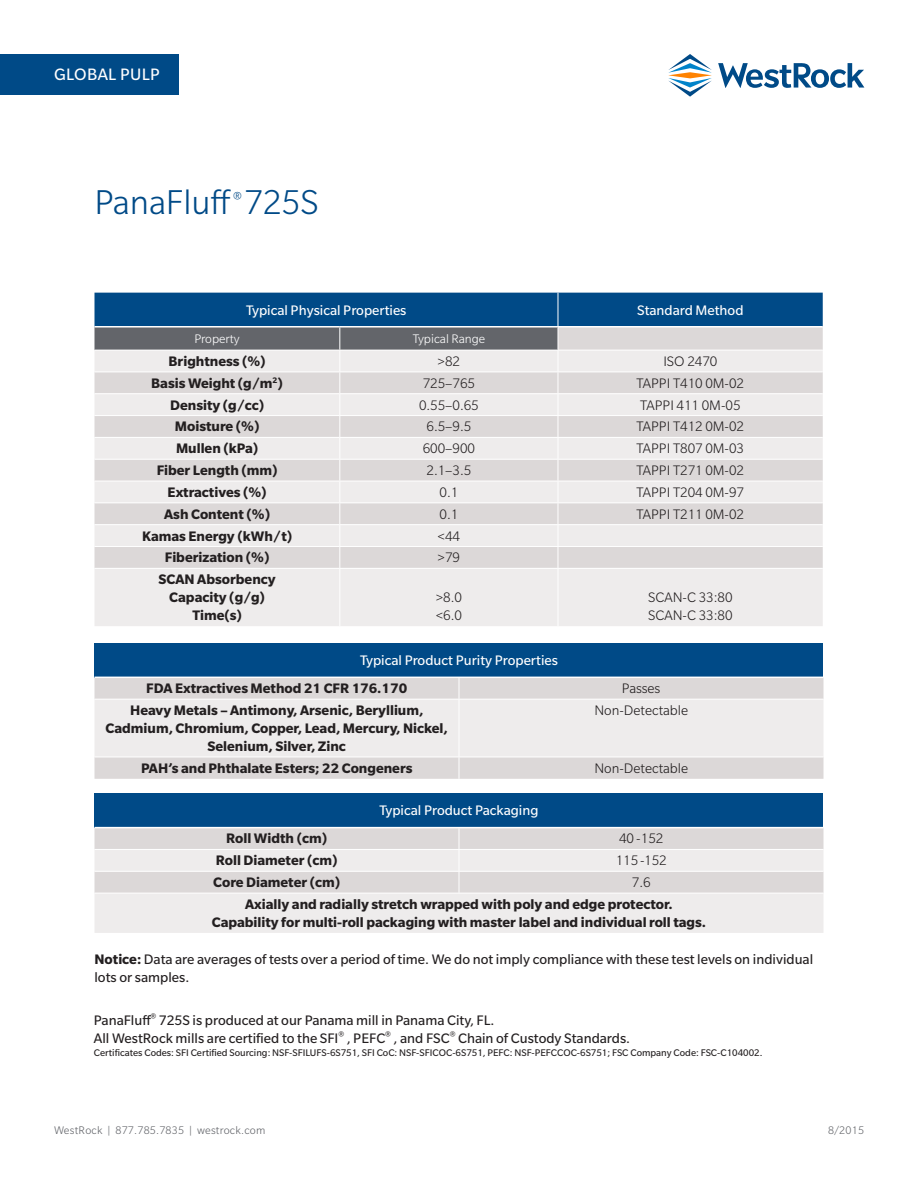
<style>
.page{position:relative;width:918px;height:1188px;background:#fff}
.page>*{position:absolute;margin:0;border:0;box-sizing:border-box;transform-origin:0 0}
.Headline_2{font:300 37.5px "Slate Pro";color:#004a87}
.t1{font:18px "Slate Pro";letter-spacing:.02em;color:#fff}
.Table_Body{font:700 15px/18px "Slate Pro";color:#231f20;text-align:center}
.Body{font:15px/18px "Slate Pro";color:#231f20}
.Table_Body-2{font:300 15px "Slate Pro";color:#231f20}
.Table_Column_Header{font:15px "Slate Pro";color:#fff}
.Table_Body-3{font:300 13.5px "Slate Pro";color:#fff}
.Headline_2-2{font:300 13.5px "Slate Pro";color:#004a87}
.t2{font:300 12px "Slate Pro";letter-spacing:.02em;color:#63656a}
.Body-2{font:10.5px "Slate Pro";color:#231f20}
.s1{font-weight:700}
</style>
<div class="page">
<svg style="left:668px;top:54px;width:44px;height:43px"></svg>
<svg style="left:718px;top:63px;width:146px;height:25px"></svg>
<div style="left:0;top:54px;width:179px;height:40px;background:#004a87"></div>
<div style="left:95px;top:569px;width:728px;height:57px;background:#eeecec"></div>
<svg style="left:94px;top:293px;width:729px;height:275px;background:#c3cad1"></svg>
<hr style="left:339px;top:569px;width:1px;height:57px;background:#fff">
<hr style="left:558px;top:569px;width:1px;height:57px;background:#fff">
<hr style="left:94px;top:326px;width:246px;height:2px;background:#fff">
<hr style="left:340px;top:326px;width:218px;height:2px;background:#fff">
<hr style="left:558px;top:326px;width:265px;height:2px;background:#fff">
<div style="left:94px;top:643px;width:730px;height:34px;background:#004a87"></div>
<svg style="left:94px;top:678px;width:730px;height:101px;background:#e6e4e4"></svg>
<div style="left:94px;top:794px;width:730px;height:34px;background:#004a87"></div>
<div style="left:94px;top:828px;width:730px;height:21px;background:#dcd8d8"></div>
<svg style="left:94px;top:850px;width:730px;height:83px;background:#e9e7e7"></svg>
<hr style="left:94px;top:827px;width:365px;height:1px;background:#fff">
<hr style="left:459px;top:827px;width:365px;height:1px;background:#fff">
<hr style="left:94px;top:871px;width:365px;height:1px;background:#fff">
<hr style="left:459px;top:871px;width:365px;height:1px;background:#fff">
<svg style="left:459px;top:828px;width:1px;height:65px"></svg>
<hr style="left:94px;top:893px;width:365px;height:1px;background:#fff">
<hr style="left:459px;top:893px;width:365px;height:1px;background:#fff">
<p class="t1" style="left:54px;top:65px;width:107px">GLOBAL PULP</p>
<p class="Headline_2" style="left:94px;top:183px;width:226px">PanaFluff 725S</p>
<p class="Headline_2-2" style="left:233px;top:191px;width:10px">®</p>
<p class="Table_Column_Header" style="left:246px;top:302px;width:162px">Typical Physical Properties</p>
<p class="Table_Column_Header" style="left:637px;top:302px;width:108px">Standard Method</p>
<p class="Table_Body-3" style="left:194px;top:332px;width:47px">Property</p>
<p class="Table_Body-3" style="left:413px;top:332px;width:74px">Typical Range</p>
<p class="Table_Body" style="left:169px;top:352px;width:99px">Brightness (%)</p>
<p class="Table_Body-2" style="left:438px;top:353px;width:24px">&gt;82</p>
<p class="Table_Body-2" style="left:663px;top:353px;width:55px">ISO 2470</p>
<p class="Table_Body" style="left:151px;top:374px;width:133px">Basis Weight (g/m<sup>2</sup>)</p>
<p class="Table_Body-2" style="left:423px;top:375px;width:54px">725–765</p>
<p class="Table_Body-2" style="left:637px;top:375px;width:109px">TAPPI T410 0M-02</p>
<p class="Table_Body" style="left:170px;top:396px;width:95px">Density (g/cc)</p>
<p class="Table_Body-2" style="left:419px;top:397px;width:61px">0.55–0.65</p>
<p class="Table_Body-2" style="left:640px;top:397px;width:102px">TAPPI 411 0M-05</p>
<p class="Table_Body" style="left:175px;top:417px;width:86px">Moisture (%)</p>
<p class="Table_Body-2" style="left:427px;top:419px;width:46px">6.5–9.5</p>
<p class="Table_Body-2" style="left:637px;top:419px;width:109px">TAPPI T412 0M-02</p>
<p class="Table_Body" style="left:176px;top:439px;width:84px">Mullen (kPa)</p>
<p class="Table_Body-2" style="left:423px;top:441px;width:54px">600–900</p>
<p class="Table_Body-2" style="left:637px;top:441px;width:109px">TAPPI T807 0M-03</p>
<p class="Table_Body" style="left:157px;top:461px;width:122px">Fiber Length (mm)</p>
<p class="Table_Body-2" style="left:427px;top:463px;width:46px">2.1–3.5</p>
<p class="Table_Body-2" style="left:637px;top:463px;width:109px">TAPPI T271 0M-02</p>
<p class="Table_Body" style="left:168px;top:483px;width:101px">Extractives (%)</p>
<p class="Table_Body-2" style="left:440px;top:484px;width:20px">0.1</p>
<p class="Table_Body-2" style="left:637px;top:484px;width:109px">TAPPI T204 0M-97</p>
<p class="Table_Body" style="left:164px;top:505px;width:107px">Ash Content (%)</p>
<p class="Table_Body-2" style="left:440px;top:506px;width:20px">0.1</p>
<p class="Table_Body-2" style="left:637px;top:506px;width:109px">TAPPI T211 0M-02</p>
<p class="Table_Body" style="left:142px;top:527px;width:152px">Kamas Energy (kWh/t)</p>
<p class="Table_Body-2" style="left:438px;top:528px;width:24px">&lt;44</p>
<p class="Table_Body" style="left:165px;top:548px;width:106px">Fiberization (%)</p>
<p class="Table_Body-2" style="left:438px;top:550px;width:24px">&gt;79</p>
<p class="Table_Body" style="left:159px;top:570px;width:119px">SCAN Absorbency</p>
<p class="Table_Body" style="left:169px;top:588px;width:97px">Capacity (g/g)</p>
<p class="Table_Body" style="left:192px;top:606px;width:51px">Time(s)</p>
<p class="Table_Body-2" style="left:436px;top:590px;width:28px">&gt;8.0</p>
<p class="Table_Body-2" style="left:436px;top:608px;width:28px">&lt;6.0</p>
<p class="Table_Body-2" style="left:648px;top:590px;width:86px">SCAN-C 33:80</p>
<p class="Table_Body-2" style="left:648px;top:608px;width:86px">SCAN-C 33:80</p>
<p class="Table_Column_Header" style="left:360px;top:653px;width:199px">Typical Product Purity Properties</p>
<p class="Table_Body" style="left:146px;top:679px;width:262px">FDA Extractives Method 21 CFR 176.170</p>
<p class="Table_Body-2" style="left:622px;top:681px;width:40px">Passes</p>
<p class="Table_Body" style="left:106px;top:701px;width:344px">Heavy Metals – Antimony, Arsenic, Beryllium,<br>Cadmium, Chromium, Copper, Lead, Mercury, Nickel,<br>Selenium, Silver, Zinc</p>
<p class="Table_Body-2" style="left:594px;top:702px;width:95px">Non-Detectable</p>
<p class="Table_Body" style="left:141px;top:759px;width:273px">PAH’s and Phthalate Esters; 22 Congeners</p>
<p class="Table_Body-2" style="left:594px;top:760px;width:95px">Non-Detectable</p>
<p class="Table_Column_Header" style="left:379px;top:803px;width:161px">Typical Product Packaging</p>
<p class="Table_Body" style="left:226px;top:829px;width:102px">Roll Width (cm)</p>
<p class="Table_Body-2" style="left:619px;top:831px;width:46px">40 -152</p>
<p class="Table_Body" style="left:216px;top:851px;width:123px">Roll Diameter (cm)</p>
<p class="Table_Body-2" style="left:616px;top:853px;width:52px">115 -152</p>
<p class="Table_Body" style="left:213px;top:873px;width:129px">Core Diameter (cm)</p>
<p class="Table_Body-2" style="left:632px;top:875px;width:20px">7.6</p>
<p class="Table_Body" style="left:212px;top:895px;width:496px">Axially and radially stretch wrapped with poly and edge protector.<br>Capability for multi-roll packaging with master label and individual roll tags.</p>
<p class="Body" style="left:94px;top:950px;width:720px"><span class="s1">Notice:</span> Data are averages of tests over a period of time. We do not imply compliance with these test levels on individual lots or samples.</p>
<p class="Body" style="left:94px;top:1011px;width:402px">PanaFluff<sup>®</sup> 725S is produced at our Panama mill in Panama City, FL.</p>
<p class="Body" style="left:94px;top:1029px;width:538px">All WestRock mills are certified to the SFI<sup>®</sup> , PEFC<sup>®</sup> , and FSC<sup>®</sup> Chain of Custody Standards.</p>
<p class="Body-2" style="left:94px;top:1047px;width:670px">Certificates Codes: SFI Certified Sourcing: NSF-SFILUFS-6S751, SFI CoC: NSF-SFICOC-6S751, PEFC: NSF-PEFCCOC-6S751; FSC Company Code: FSC-C104002.</p>
<p class="t2" style="left:54px;top:1124px;width:213px">WestRock | 877.785.7835 | westrock.com</p>
<p class="t2" style="left:828px;top:1124px;width:37px">8/2015</p>
</div>
